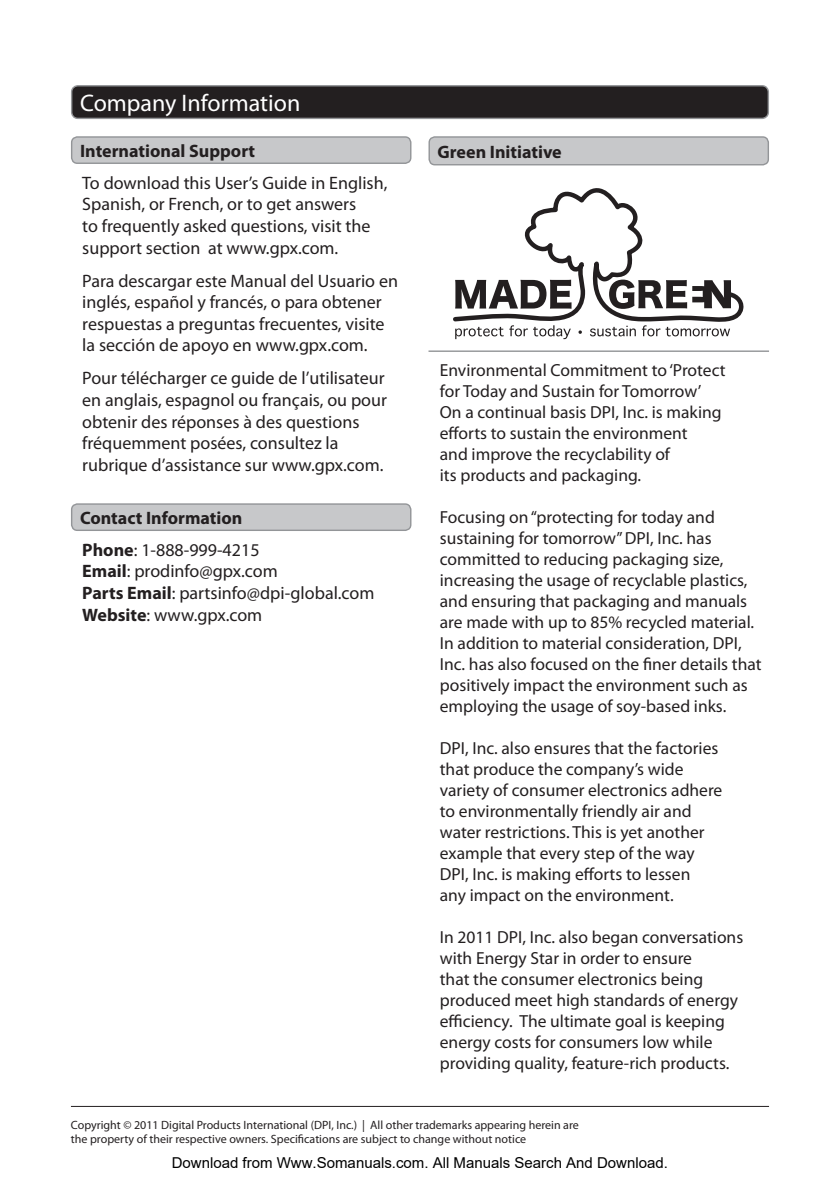
<style>
.page{position:relative;width:840px;height:1191px;background:#fff}
.page>*{position:absolute;margin:0;border:0;box-sizing:border-box;transform-origin:0 0}
.Heading-Left{font:24px "Myriad Pro";color:#fff}
.t1{font:18px/21.6px "Myriad Pro";color:#231f20}
.Sub_Heading{font:700 18px "Myriad Pro";color:#231f20}
.t2{font:17.6px/21px "Myriad Pro";color:#231f20}
.t3{font:15px "Arial";color:#000}
.t4{font:12px/14.4px "Myriad Pro";color:#231f20}
.s1{font-weight:700}
</style>
<div class="page">
<div style="left:429px;top:137px;width:338px;height:28px;background:#c7c8ca;border-radius:6px"></div>
<div style="left:428px;top:136px;width:340px;height:29px;border:1px solid #939598;border-radius:6px"></div>
<div style="left:72px;top:137px;width:338px;height:26px;background:#c7c8ca;border-radius:6px"></div>
<div style="left:71px;top:136px;width:340px;height:28px;border:1px solid #939598;border-radius:6px"></div>
<div style="left:72px;top:504px;width:338px;height:26px;background:#c7c8ca;border-radius:6px"></div>
<div style="left:71px;top:503px;width:340px;height:28px;border:1px solid #939598;border-radius:6px"></div>
<svg style="left:453px;top:188px;width:289px;height:145px"></svg>
<svg style="left:608px;top:280px;width:78px;height:29px"></svg>
<svg style="left:692px;top:280px;width:38px;height:28px"></svg>
<svg style="left:455px;top:327px;width:48px;height:12px"></svg>
<svg style="left:509px;top:325px;width:61px;height:14px"></svg>
<svg style="left:578px;top:330px;width:3px;height:4px"></svg>
<svg style="left:589px;top:326px;width:46px;height:10px"></svg>
<svg style="left:641px;top:325px;width:88px;height:11px"></svg>
<hr style="left:428px;top:350px;width:340px;height:2px;background:#939598">
<div style="left:72px;top:86px;width:695px;height:32px;background:#231f20;border-radius:6px"></div>
<div style="left:71px;top:85px;width:697px;height:34px;border:1px solid #939598;border-radius:6px"></div>
<hr style="left:71px;top:1106px;width:697px;height:1px;background:#231f20">
<p class="Heading-Left" style="left:80px;top:88px;width:222px">Company Information</p>
<p class="Sub_Heading" style="left:80px;top:139px;width:176px">International Support</p>
<p class="Sub_Heading" style="left:437px;top:140px;width:126px">Green Initiative</p>
<p class="t1" style="left:82px;top:172px;width:306px">To download this User’s Guide in English, Spanish, or French, or to get answers<br>to frequently asked questions, visit the support section at www.gpx.com.</p>
<p class="t1" style="left:82px;top:269px;width:317px">Para descargar este Manual del Usuario en inglés, español y francés, o para obtener respuestas a preguntas frecuentes, visite la sección de apoyo en www.gpx.com.</p>
<p class="t1" style="left:82px;top:367px;width:306px">Pour télécharger ce guide de l’utilisateur en anglais, espagnol ou français, ou pour obtenir des réponses à des questions fréquemment posées, consultez la rubrique d’assistance sur www.gpx.com.</p>
<p class="Sub_Heading" style="left:80px;top:506px;width:164px">Contact Information</p>
<p class="t1" style="left:82px;top:539px;width:179px"><span class="s1">Phone</span>: 1-888-999-4215</p>
<p class="t1" style="left:82px;top:560px;width:197px"><span class="s1">Email</span>: prodinfo@gpx.com</p>
<p class="t1" style="left:82px;top:582px;width:293px"><span class="s1">Parts Email</span>: partsinfo@dpi-global.com</p>
<p class="t1" style="left:82px;top:603px;width:181px"><span class="s1">Website</span>: www.gpx.com</p>
<p class="t2" style="left:439px;top:359px;width:287px">Environmental Commitment to ‘Protect for Today and Sustain for Tomorrow’</p>
<p class="t2" style="left:439px;top:401px;width:283px">On a continual basis DPI, Inc. is making efforts to sustain the environment<br>and improve the recyclability of<br>its products and packaging.</p>
<p class="t2" style="left:439px;top:506px;width:323px">Focusing on “protecting for today and sustaining for tomorrow” DPI, Inc. has committed to reducing packaging size, increasing the usage of recyclable plastics, and ensuring that packaging and manuals are made with up to 85% recycled material.<br>In addition to material consideration, DPI, Inc. has also focused on the finer details that positively impact the environment such as employing the usage of soy-based inks.</p>
<p class="t2" style="left:439px;top:737px;width:284px">DPI, Inc. also ensures that the factories that produce the company’s wide variety of consumer electronics adhere to environmentally friendly air and water restrictions. This is yet another example that every step of the way DPI, Inc. is making efforts to lessen<br>any impact on the environment.</p>
<p class="t2" style="left:439px;top:926px;width:305px">In 2011 DPI, Inc. also began conversations with Energy Star in order to ensure<br>that the consumer electronics being produced meet high standards of energy efficiency. The ultimate goal is keeping energy costs for consumers low while providing quality, feature-rich products.</p>
<p class="t4" style="left:71px;top:1117px;width:509px">Copyright © 2011 Digital Products International (DPI, Inc.) | All other trademarks appearing herein are the property of their respective owners. Specifications are subject to change without notice</p>
<p class="t3" style="left:172px;top:1154px;width:497px">Download from Www.Somanuals.com. All Manuals Search And Download.</p>
</div>
